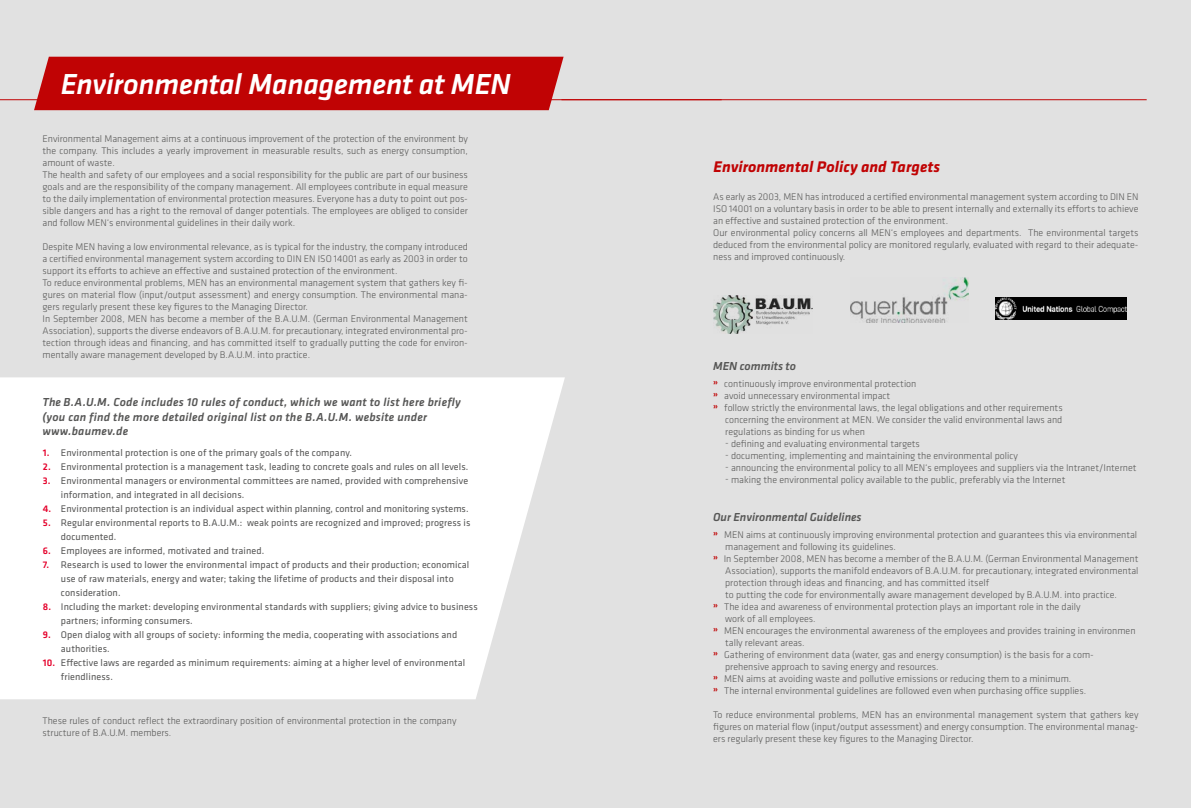
<style>
.page{position:relative;width:1191px;height:808px;background:#e1e1e1}
.page>*{position:absolute;margin:0;border:0;box-sizing:border-box;transform-origin:0 0}
.t1{font:italic 500 30px "Klavika Basic";letter-spacing:-.01em;color:#fff}
.t2{font:italic 700 16px "Klavika Basic";color:#c00304}
.t3{font:italic 500 12px/14.4px "Klavika Basic";letter-spacing:.02em;color:#565655}
.t4{font:italic 500 12px "Klavika Basic";color:#565655}
.t5{font:300 10px/12px "Klavika Basic";color:#565655}
.t6{font:10px/14px "Klavika Basic";letter-spacing:.01em;color:#565655}
.s1{font-weight:500;color:#e4002b}
</style>
<div class="page">
<hr style="left:0;top:99px;width:1146px;height:1px;background:#c00304">
<img style="left:713px;top:295px;width:99px;height:39px">
<img style="left:851px;top:278px;width:117px;height:44px">
<img style="left:995px;top:298px;width:131px;height:22px">
<svg style="left:0;top:377px;width:565px;height:322px;fill:#fff"></svg>
<div style="left:34px;top:57px;width:529px;height:53px;background:#c00304"></div>
<hr style="left:561px;top:99px;width:160px;height:1px;background:#c00304">
<h1 class="t1" style="left:61px;top:64px;width:451px">Environmental Management at MEN</h1>
<p class="t5" style="left:43px;top:133px;width:427px">Environmental Management aims at a continuous improvement of the protection of the environment by the company. This includes a yearly improvement in measurable results, such as energy consumption, amount of waste.<br>The health and safety of our employees and a social responsibility for the public are part of our business goals and are the responsibility of the company management. All employees contribute in equal measure to the daily implementation of environmental protection measures. Everyone has a duty to point out pos&shy;sible dangers and has a right to the removal of danger potentials. The employees are obliged to consider and follow MEN‘s environmental guidelines in their daily work.</p>
<p class="t5" style="left:43px;top:241px;width:427px">Despite MEN having a low environmental relevance, as is typical for the industry, the company introduced a certified environmental management system according to DIN EN ISO 14001 as early as 2003 in order to support its efforts to achieve an effective and sustained protection of the environment.<br>To reduce environmental problems, MEN has an environmental management system that gathers key fi&shy;gures on material flow (input/output assessment) and energy consumption. The environmental mana&shy;gers regularly present these key figures to the Managing Director.<br>In September 2008, MEN has become a member of the B.A.U.M. (German Environmental Management Association), supports the diverse endeavors of B.A.U.M. for precautionary, integrated environmental pro&shy;tection through ideas and financing, and has committed itself to gradually putting the code for environ&shy;mentally aware management developed by B.A.U.M. into practice.</p>
<p class="t3" style="left:43px;top:395px;width:420px">The B.A.U.M. Code includes 10 rules of conduct, which we want to list here briefly (you can find the more detailed original list on the B.A.U.M. website under www.baumev.de</p>
<p class="t6" style="left:43px;top:445px;width:310px"><span class="s1">1.</span> Environmental protection is one of the primary goals of the company.</p>
<p class="t6" style="left:43px;top:459px;width:427px"><span class="s1">2.</span> Environmental protection is a management task, leading to concrete goals and rules on all levels.</p>
<p class="t6" style="left:61px;top:473px;width:409px;text-indent:-18px"><span class="s1">3.</span> Environmental managers or environmental committees are named, provided with comprehensive information, and integrated in all decisions.</p>
<p class="t6" style="left:43px;top:501px;width:427px"><span class="s1">4.</span> Environmental protection is an individual aspect within planning, control and monitoring systems.</p>
<p class="t6" style="left:61px;top:515px;width:411px;text-indent:-18px"><span class="s1">5.</span> Regular environmental reports to B.A.U.M.: weak points are recognized and improved; progress is documented.</p>
<p class="t6" style="left:43px;top:543px;width:223px"><span class="s1">6.</span> Employees are informed, motivated and trained.</p>
<p class="t6" style="left:61px;top:557px;width:410px;text-indent:-18px"><span class="s1">7.</span> Research is used to lower the environmental impact of products and their production; economical use of raw materials, energy and water; taking the lifetime of products and their disposal into consideration.</p>
<p class="t6" style="left:61px;top:599px;width:418px;text-indent:-18px"><span class="s1">8.</span> Including the market: developing environmental standards with suppliers; giving advice to business partners; informing consumers.</p>
<p class="t6" style="left:61px;top:627px;width:398px;text-indent:-18px"><span class="s1">9.</span> Open dialog with all groups of society: informing the media, cooperating with associations and authorities.</p>
<p class="t6" style="left:61px;top:655px;width:406px;text-indent:-18px"><span class="s1">10.</span> Effective laws are regarded as minimum requirements: aiming at a higher level of environmental friendliness.</p>
<p class="t5" style="left:43px;top:714px;width:415px">These rules of conduct reflect the extraordinary position of environmental protection in the company structure of B.A.U.M. members.</p>
<h2 class="t2" style="left:713px;top:155px;width:228px">Environmental Policy and Targets</h2>
<p class="t5" style="left:713px;top:190px;width:427px">As early as 2003, MEN has introduced a certified environmental management system according to DIN EN ISO 14001 on a voluntary basis in order to be able to present internally and externally its efforts to achieve an effective and sustained protection of the environment.<br>Our environmental policy concerns all MEN‘s employees and departments. The environmental targets deduced from the environmental policy are monitored regularly, evaluated with regard to their adequate&shy;ness and improved continuously.</p>
<p class="t4" style="left:713px;top:358px;width:84px">MEN commits to</p>
<p class="t5" style="left:713px;top:377px;width:205px"><sup>»</sup> continuously improve environmental protection</p>
<p class="t5" style="left:713px;top:389px;width:179px"><sup>»</sup> avoid unnecessary environmental impact</p>
<p class="t5" style="left:713px;top:401px;width:351px"><sup>»</sup> follow strictly the environmental laws, the legal obligations and other requirements</p>
<p class="t5" style="left:725px;top:413px;width:339px">concerning the environment at MEN. We consider the valid environmental laws and</p>
<p class="t5" style="left:725px;top:425px;width:141px">regulations as binding for us when</p>
<p class="t5" style="left:725px;top:437px;width:196px">- defining and evaluating environmental targets</p>
<p class="t5" style="left:725px;top:449px;width:294px">- documenting, implementing and maintaining the environmental policy</p>
<p class="t5" style="left:725px;top:461px;width:413px">- announcing the environmental policy to all MEN‘s employees and suppliers via the Intranet/Internet</p>
<p class="t5" style="left:725px;top:473px;width:342px">- making the environmental policy available to the public, preferably via the Internet</p>
<p class="t4" style="left:713px;top:509px;width:150px">Our Environmental Guidelines</p>
<p class="t5" style="left:713px;top:529px;width:425px"><sup>»</sup> MEN aims at continuously improving environmental protection and guarantees this via environmental</p>
<p class="t5" style="left:725px;top:541px;width:172px">management and following its guidelines.</p>
<p class="t5" style="left:713px;top:553px;width:427px"><sup>»</sup> In September 2008, MEN has become a member of the B.A.U.M. (German Environmental Management</p>
<p class="t5" style="left:725px;top:565px;width:415px">Association), supports the manifold endeavors of B.A.U.M. for precautionary, integrated environmental</p>
<p class="t5" style="left:725px;top:577px;width:266px">protection through ideas and financing, and has committed itself</p>
<p class="t5" style="left:725px;top:589px;width:393px">to putting the code for environmentally aware management developed by B.A.U.M. into practice.</p>
<p class="t5" style="left:713px;top:601px;width:369px"><sup>»</sup> The idea and awareness of environmental protection plays an important role in the daily</p>
<p class="t5" style="left:725px;top:613px;width:92px">work of all employees.</p>
<p class="t5" style="left:713px;top:625px;width:424px"><sup>»</sup> MEN encourages the environmental awareness of the employees and provides training in environmen</p>
<p class="t5" style="left:725px;top:637px;width:81px">tally relevant areas.</p>
<p class="t5" style="left:713px;top:649px;width:382px"><sup>»</sup> Gathering of environment data (water, gas and energy consumption) is the basis for a com-</p>
<p class="t5" style="left:725px;top:661px;width:215px">prehensive approach to saving energy and resources.</p>
<p class="t5" style="left:713px;top:673px;width:360px"><sup>»</sup> MEN aims at avoiding waste and pollutive emissions or reducing them to a minimum.</p>
<p class="t5" style="left:713px;top:685px;width:374px"><sup>»</sup> The internal environmental guidelines are followed even when purchasing office supplies.</p>
<p class="t5" style="left:713px;top:709px;width:427px;text-align:justify">To reduce environmental problems, MEN has an environmental management system that gathers key figures on material flow (input/output assessment) and energy consumption. The environmental manag&shy;ers regularly present these key figures to the Managing Director.</p>
</div>
